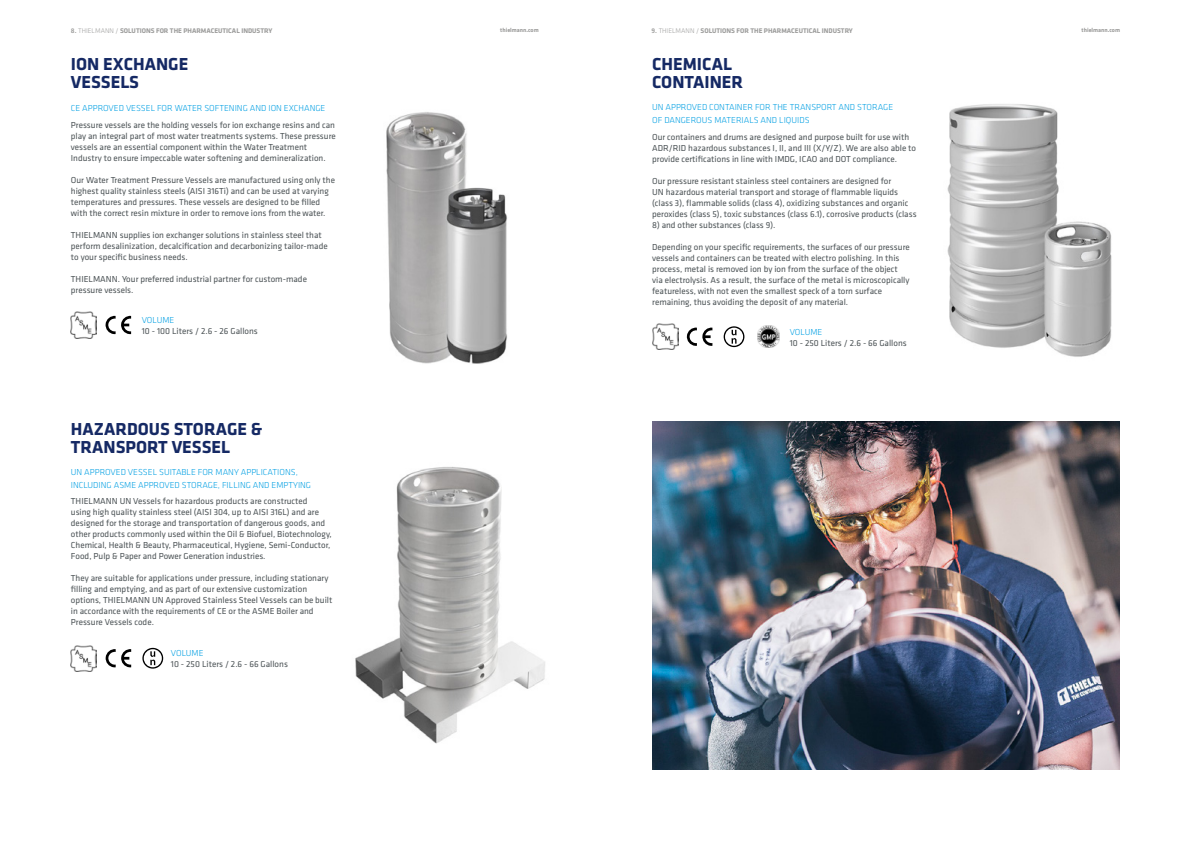
<style>
.page{position:relative;width:1191px;height:842px;background:#fff}
.page>*{position:absolute;margin:0;border:0;box-sizing:border-box;transform-origin:0 0}
.t1{font:700 18px/18px "Klavika";color:#152964}
.t2{font:9px/11px "Klavika";color:#4c5356}
.t3{font:300 9px/13px "Klavika";color:#009fe3}
.t4{font:700 7px "Klavika";color:#9d9d9c}
.t5{font:700 6px "Klavika";color:#9d9d9c}
.s1{font-weight:500}
.s2{font-weight:300}
</style>
<div class="page">
<img style="left:386px;top:112px;width:121px;height:252px">
<img style="left:355px;top:467px;width:190px;height:277px">
<img style="left:947px;top:104px;width:165px;height:253px">
<img style="left:652px;top:324px;width:26px;height:26px">
<svg style="left:723px;top:326px;width:21px;height:21px"></svg>
<img style="left:757px;top:326px;width:22px;height:22px">
<svg style="left:686px;top:327px;width:26px;height:19px"></svg>
<img style="left:71px;top:645px;width:26px;height:26px">
<img style="left:71px;top:312px;width:26px;height:26px">
<svg style="left:105px;top:315px;width:26px;height:19px"></svg>
<svg style="left:142px;top:648px;width:21px;height:21px"></svg>
<svg style="left:105px;top:649px;width:26px;height:18px"></svg>
<img style="left:652px;top:421px;width:467px;height:349px">
<p class="t4" style="left:71px;top:26px;width:203px"><span class="s1">8.</span> <span class="s2">THIELMANN /</span> SOLUTIONS FOR THE PHARMACEUTICAL INDUSTRY</p>
<p class="t5" style="left:500px;top:26px;width:40px">thielmann.com</p>
<p class="t4" style="left:651px;top:26px;width:203px"><span class="s1">9.</span> <span class="s2">THIELMANN /</span> SOLUTIONS FOR THE PHARMACEUTICAL INDUSTRY</p>
<p class="t5" style="left:1081px;top:26px;width:40px">thielmann.com</p>
<h1 class="t1" style="left:71px;top:54px;width:119px">ION EXCHANGE<br>VESSELS</h1>
<h1 class="t1" style="left:652px;top:54px;width:92px">CHEMICAL<br>CONTAINER</h1>
<p class="t3" style="left:652px;top:101px;width:242px">UN APPROVED CONTAINER FOR THE TRANSPORT AND STORAGE<br>OF DANGEROUS MATERIALS AND LIQUIDS</p>
<p class="t2" style="left:652px;top:131px;width:265px">Our containers and drums are designed and purpose built for use with<br>ADR/RID hazardous substances I, II, and III (X/Y/Z). We are also able to provide certifications in line with IMDG, ICAO and DOT compliance.</p>
<p class="t2" style="left:652px;top:175px;width:266px">Our pressure resistant stainless steel containers are designed for<br>UN hazardous material transport and storage of flammable liquids (class 3), flammable solids (class 4), oxidizing substances and organic peroxides (class 5), toxic substances (class 6.1), corrosive products (class</p>
<p class="t2" style="left:652px;top:219px;width:125px">8) and other substances (class 9).</p>
<p class="t2" style="left:652px;top:241px;width:259px">Depending on your specific requirements, the surfaces of our pressure vessels and containers can be treated with electro polishing. In this process, metal is removed ion by ion from the surface of the object via electrolysis. As a result, the surface of the metal is microscopically featureless, with not even the smallest speck of a torn surface remaining, thus avoiding the deposit of any material.</p>
<p class="t3" style="left:789px;top:325px;width:34px">VOLUME</p>
<p class="t2" style="left:789px;top:337px;width:118px">10 - 250 Liters / 2.6 - 66 Gallons</p>
<p class="t3" style="left:71px;top:102px;width:256px">CE APPROVED VESSEL FOR WATER SOFTENING AND ION EXCHANGE</p>
<p class="t2" style="left:71px;top:119px;width:266px">Pressure vessels are the holding vessels for ion exchange resins and can play an integral part of most water treatments systems. These pressure vessels are an essential component within the Water Treatment Industry to ensure impeccable water softening and demineralization.</p>
<p class="t2" style="left:71px;top:174px;width:266px">Our Water Treatment Pressure Vessels are manufactured using only the highest quality stainless steels (AISI 316Ti) and can be used at varying temperatures and pressures. These vessels are designed to be filled with the correct resin mixture in order to remove ions from the water.</p>
<p class="t2" style="left:71px;top:229px;width:258px">THIELMANN supplies ion exchanger solutions in stainless steel that perform desalinization, decalcification and decarbonizing tailor-made to your specific business needs.</p>
<p class="t2" style="left:71px;top:273px;width:238px">THIELMANN. Your preferred industrial partner for custom-made pressure vessels.</p>
<p class="t3" style="left:142px;top:313px;width:34px">VOLUME</p>
<p class="t2" style="left:142px;top:325px;width:118px">10 - 100 Liters / 2.6 - 26 Gallons</p>
<h1 class="t1" style="left:71px;top:419px;width:193px">HAZARDOUS STORAGE &amp;<br>TRANSPORT VESSEL</h1>
<p class="t3" style="left:71px;top:465px;width:242px">UN APPROVED VESSEL SUITABLE FOR MANY APPLICATIONS,<br>INCLUDING ASME APPROVED STORAGE, FILLING AND EMPTYING</p>
<p class="t2" style="left:71px;top:496px;width:262px">THIELMANN UN Vessels for hazardous products are constructed<br>using high quality stainless steel (AISI 304, up to AISI 316L) and are designed for the storage and transportation of dangerous goods, and other products commonly used within the Oil &amp; Biofuel, Biotechnology, Chemical, Health &amp; Beauty, Pharmaceutical, Hygiene, Semi-Conductor, Food, Pulp &amp; Paper and Power Generation industries.</p>
<p class="t2" style="left:71px;top:573px;width:263px">They are suitable for applications under pressure, including stationary filling and emptying, and as part of our extensive customization options, THIELMANN UN Approved Stainless Steel Vessels can be built in accordance with the requirements of CE or the ASME Boiler and Pressure Vessels code.</p>
<p class="t3" style="left:171px;top:646px;width:34px">VOLUME</p>
<p class="t2" style="left:171px;top:658px;width:118px">10 - 250 Liters / 2.6 - 66 Gallons</p>
</div>
